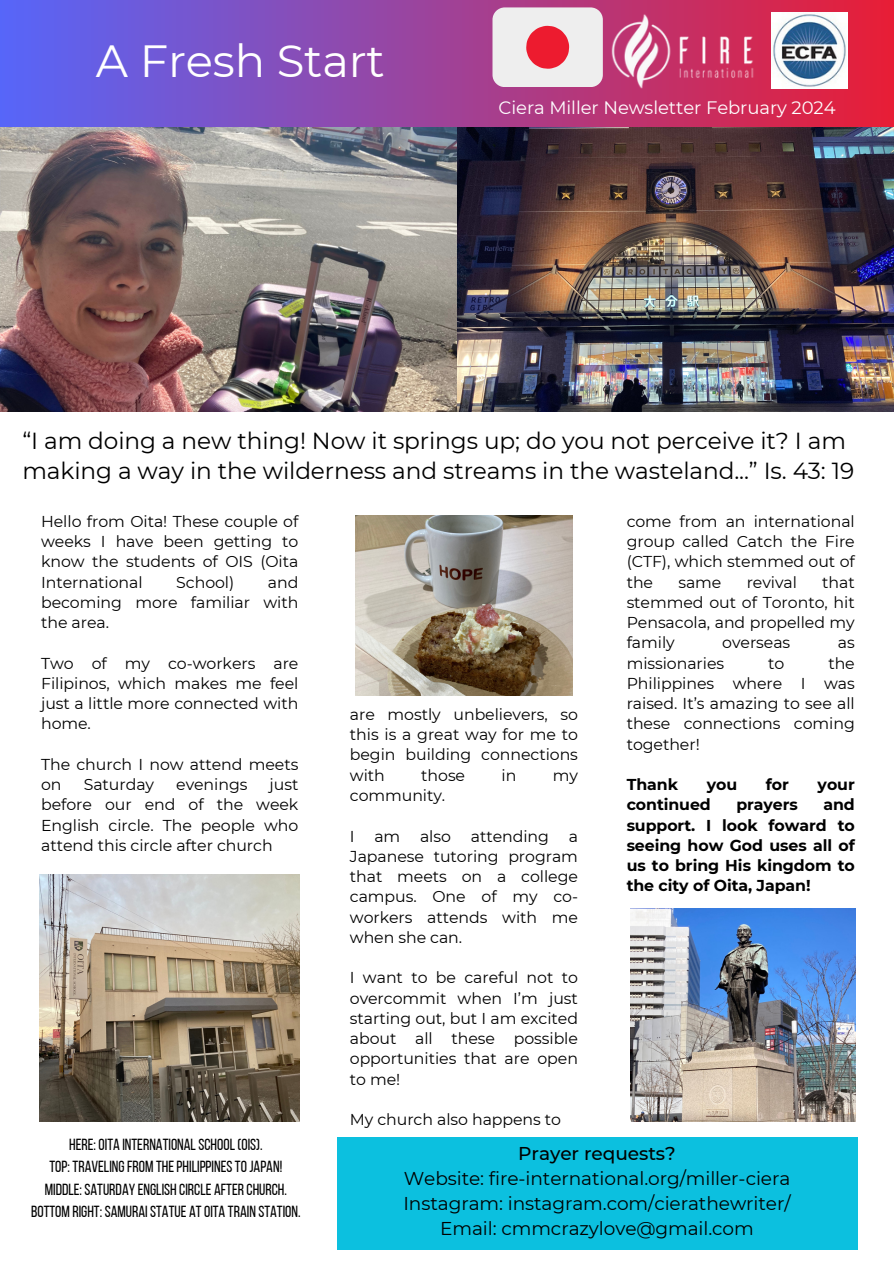
<style>
.page{position:relative;width:894px;height:1264px;background:#fff}
.page>*{position:absolute;margin:0;border:0;box-sizing:border-box;transform-origin:0 0}
.t1{font:45px "Montserrat";letter-spacing:-.005em;color:#fff}
.t2{font:23.25px/30.3px "Montserrat";letter-spacing:-.005em;color:#000}
.t3{font:18.45px/25px "Montserrat";letter-spacing:-.005em;color:#000;text-align:center}
.t4{font:18px "Montserrat";letter-spacing:-.005em;color:#fff}
.t5{font:16.05px "Bebas Neue";color:#000}
.t6{font:15.75px/20.2px "Montserrat";letter-spacing:-.005em;color:#000;text-align:justify}
.t7{font:700 15.75px/20.2px "Montserrat";letter-spacing:-.005em;color:#000;text-align:justify}
.s1{font-weight:500}
</style>
<div class="page">
<div style="left:338px;top:1136px;width:519px;height:113px;background:#0cc0df"></div>
<div style="left:0;top:0;width:893px;height:132px;background:linear-gradient(to right,#5666f9,#e81e36)"></div>
<div style="left:492px;top:7px;width:110px;height:80px;background:#eee;border-radius:12px"></div>
<svg style="left:526px;top:26px;width:43px;height:43px"></svg>
<img style="left:609px;top:13px;width:148px;height:79px">
<img style="left:771px;top:12px;width:76px;height:77px">
<img style="left:456px;top:127px;width:437px;height:285px">
<img style="left:40px;top:874px;width:260px;height:247px">
<img style="left:355px;top:515px;width:217px;height:180px">
<img style="left:630px;top:909px;width:224px;height:212px">
<img style="left:0;top:127px;width:456px;height:285px">
<p class="t1" style="left:96px;top:33px;width:290px">A Fresh Start</p>
<p class="t4" style="left:498px;top:96px;width:338px">Ciera Miller Newsletter February 2024</p>
<p class="t2" style="left:22px;top:425px;width:833px">“I am doing a new thing! Now it springs up; do you not perceive it? I am making a way in the wilderness and streams in the wasteland...” Is. 43: 19</p>
<h3 class="t6" style="left:41px;top:511px;width:259px">Hello from Oita! These couple of weeks I have been getting to know the students of OIS (Oita International</h3>
<h3 class="t6" style="left:41px;top:572px;width:259px;text-indent:227px">and becoming more familiar with the area.</h3>
<p class="t6" style="left:41px;top:653px;width:259px">Two of my co-workers are Filipinos, which makes me feel just a little more connected with home.</p>
<p class="t6" style="left:41px;top:754px;width:259px">The church I now attend meets on</p>
<h3 class="t6" style="left:176px;top:572px;width:60px">School)</h3>
<p class="t6" style="left:41px;top:774px;width:259px;text-indent:228px">just before our end of the week English circle. The people who attend this circle after church</p>
<p class="t6" style="left:84px;top:774px;width:72px">Saturday</p>
<p class="t6" style="left:176px;top:774px;width:73px">evenings</p>
<p class="t5" style="left:69px;top:1137px;width:195px">HERE: OITA INTERNATIONALSCHOOL(OIS).</p>
<p class="t5" style="left:49px;top:1160px;width:234px">TOP: TRAVELINGFROM THEPHILIPPINESTOJAPAN!</p>
<p class="t5" style="left:45px;top:1182px;width:244px">MIDDLE: SATURDAY ENGLISH CIRCLE AFTERCHURCH.</p>
<p class="t5" style="left:31px;top:1205px;width:271px">BOTTOM RIGHT: SAMURAI STATUE ATOITA TRAIN STATION.</p>
<h2 class="t6" style="left:350px;top:704px;width:229px">are mostly unbelievers, so this is a great way for me to begin building connections with</h2>
<h2 class="t6" style="left:421px;top:765px;width:45px">those</h2>
<h2 class="t6" style="left:501px;top:765px;width:16px">in</h2>
<h2 class="t6" style="left:552px;top:765px;width:27px">my</h2>
<h2 class="t6" style="left:350px;top:785px;width:97px">community.</h2>
<p class="t6" style="left:350px;top:825px;width:6px">I</p>
<p class="t6" style="left:374px;top:825px;width:27px">am</p>
<p class="t6" style="left:420px;top:825px;width:32px">also</p>
<p class="t6" style="left:470px;top:825px;width:80px">attending</p>
<p class="t6" style="left:350px;top:825px;width:229px;text-indent:219px">a Japanese tutoring program that meets on a college campus. One of my co&shy;workers attends with me when she can.</p>
<p class="t6" style="left:350px;top:967px;width:229px">I want to be careful not to overcommit when I’m just starting out, but I am excited about all these possible opportunities that are open to me!</p>
<p class="t6" style="left:350px;top:1109px;width:213px">My church also happens to</p>
<p class="t6" style="left:626px;top:511px;width:229px">come from an international group called Catch the Fire (CTF), which stemmed out of the</p>
<p class="t6" style="left:626px;top:572px;width:229px;text-indent:195px">that stemmed out of Toronto, hit Pensacola, and propelled my family</p>
<p class="t6" style="left:678px;top:572px;width:45px">same</p>
<p class="t6" style="left:746px;top:572px;width:52px">revival</p>
<p class="t6" style="left:722px;top:632px;width:70px">overseas</p>
<p class="t6" style="left:837px;top:632px;width:18px">as</p>
<p class="t6" style="left:626px;top:653px;width:99px">missionaries</p>
<p class="t6" style="left:768px;top:653px;width:18px">to</p>
<p class="t6" style="left:626px;top:653px;width:229px;text-indent:202px">the Philippines where I was raised. It’s amazing to see all these connections coming together!</p>
<h4 class="t7" style="left:626px;top:774px;width:53px">Thank</h4>
<h4 class="t7" style="left:706px;top:774px;width:32px">you</h4>
<h4 class="t7" style="left:765px;top:774px;width:25px">for</h4>
<h4 class="t7" style="left:817px;top:774px;width:39px">your</h4>
<h4 class="t7" style="left:626px;top:794px;width:86px">continued</h4>
<h4 class="t7" style="left:736px;top:794px;width:63px">prayers</h4>
<h4 class="t7" style="left:626px;top:794px;width:229px;text-indent:197px">and support. I look foward to seeing how God uses all of us to bring His kingdom to the city of Oita, Japan!</h4>
<p class="t3" style="left:403px;top:1140px;width:388px"><span class="s1">Prayer requests?<br></span>Website: fire-international.org/miller-ciera Instagram: instagram.com/cierathewriter/ Email: cmmcrazylove@gmail.com</p>
</div>
